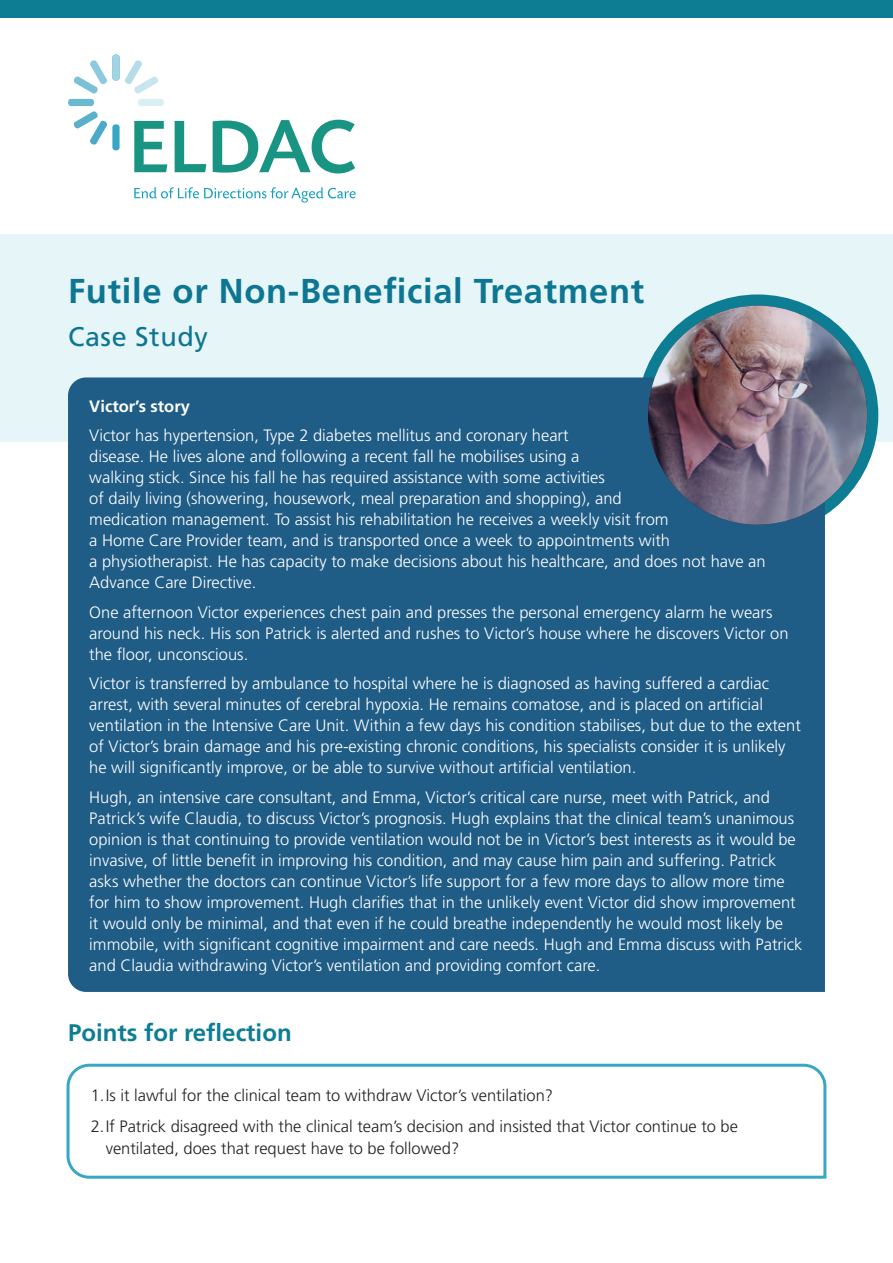
<style>
.page{position:relative;width:893px;height:1263px;background:#fff}
.page>*{position:absolute;margin:0;border:0;box-sizing:border-box;transform-origin:0 0}
.Heading_1{font:700 34.5px "Frutiger";letter-spacing:.02em;color:#0d7693}
.Heading_1-2{font:27px "Frutiger";letter-spacing:.02em;color:#0d7693}
.Heading_2{font:700 24px "Frutiger";color:#0d7d94}
.Body{font:300 16.5px/21px "Frutiger";color:#fff}
.Bullets{font:300 16.5px/22.5px "Frutiger";color:#231f20}
.Body-2{font:700 16.5px "Frutiger";color:#fff}
</style>
<div class="page">
<div style="left:0;top:234px;width:893px;height:208px;background:#e5f5f8"></div>
<div style="left:637px;top:294px;width:241px;height:242px;background:#0d7d94;border-radius:50%"></div>
<div style="left:0;top:0;width:893px;height:17px;background:#0d7d94"></div>
<svg style="left:134px;top:187px;width:222px;height:16px"></svg>
<svg style="left:68px;top:55px;width:99px;height:117px"></svg>
<svg style="left:175px;top:121px;width:31px;height:51px"></svg>
<svg style="left:213px;top:120px;width:142px;height:53px"></svg>
<div style="left:68px;top:377px;width:757px;height:615px;background:#1f5c86"></div>
<img style="left:648px;top:306px;width:219px;height:219px;border-radius:109px">
<svg style="left:66px;top:1063px;width:761px;height:116px"></svg>
<h1 class="Heading_1" style="left:68px;top:271px;width:578px">Futile or Non-Beneficial Treatment</h1>
<h1 class="Heading_1-2" style="left:68px;top:321px;width:141px">Case Study</h1>
<p class="Body-2" style="left:89px;top:396px;width:102px">Victor’s story</p>
<p class="Body" style="left:89px;top:425px;width:678px">Victor has hypertension, Type 2 diabetes mellitus and coronary heart<br>disease. He lives alone and following a recent fall he mobilises using a<br>walking stick. Since his fall he has required assistance with some activities<br>of daily living (showering, housework, meal preparation and shopping), and<br>medication management. To assist his rehabilitation he receives a weekly visit from<br>a Home Care Provider team, and is transported once a week to appointments with<br>a physiotherapist. He has capacity to make decisions about his healthcare, and does not have an Advance Care Directive.</p>
<p class="Body" style="left:89px;top:601px;width:701px">One afternoon Victor experiences chest pain and presses the personal emergency alarm he wears around his neck. His son Patrick is alerted and rushes to Victor’s house where he discovers Victor on the floor, unconscious.</p>
<p class="Body" style="left:89px;top:673px;width:713px">Victor is transferred by ambulance to hospital where he is diagnosed as having suffered a cardiac arrest, with several minutes of cerebral hypoxia. He remains comatose, and is placed on artificial ventilation in the Intensive Care Unit. Within a few days his condition stabilises, but due to the extent of Victor’s brain damage and his pre-existing chronic conditions, his specialists consider it is unlikely he will significantly improve, or be able to survive without artificial ventilation.</p>
<p class="Body" style="left:89px;top:786px;width:714px">Hugh, an intensive care consultant, and Emma, Victor’s critical care nurse, meet with Patrick, and Patrick’s wife Claudia, to discuss Victor’s prognosis. Hugh explains that the clinical team’s unanimous opinion is that continuing to provide ventilation would not be in Victor’s best interests as it would be invasive, of little benefit in improving his condition, and may cause him pain and suffering. Patrick asks whether the doctors can continue Victor’s life support for a few more days to allow more time for him to show improvement. Hugh clarifies that in the unlikely event Victor did show improvement it would only be minimal, and that even if he could breathe independently he would most likely be immobile, with significant cognitive impairment and care needs. Hugh and Emma discuss with Patrick and Claudia withdrawing Victor’s ventilation and providing comfort care.</p>
<h2 class="Heading_2" style="left:68px;top:1019px;width:225px">Points for reflection</h2>
<p class="Bullets" style="left:91px;top:1084px;width:464px">1.Is it lawful for the clinical team to withdraw Victor’s ventilation?</p>
<p class="Bullets" style="left:106px;top:1115px;width:634px;text-indent:-15px">2.If Patrick disagreed with the clinical team’s decision and insisted that Victor continue to be ventilated, does that request have to be followed?</p>
</div>
